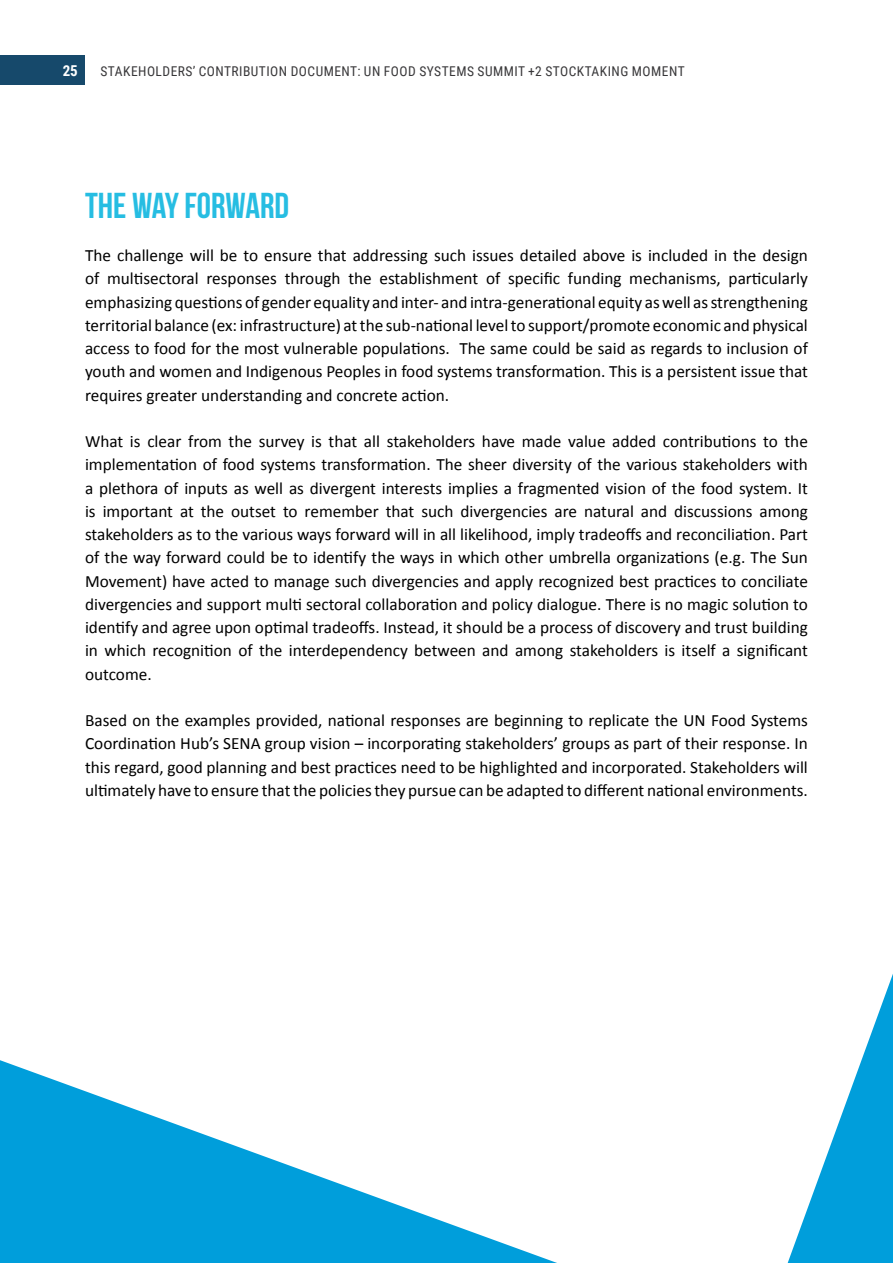
<style>
.page{position:relative;width:893px;height:1263px;background:#fff}
.page>*{position:absolute;margin:0;border:0;box-sizing:border-box;transform-origin:0 0}
.t1{font:700 36px "Bebas Neue";color:#26bde2}
.t2{font:17.25px/23.2px "Calibri";color:#000;text-align:justify}
.t3{font:700 15px "Roboto Condensed";color:#fff}
.t4{font:13.5px "Roboto Condensed";letter-spacing:.035em;color:#383739}
</style>
<div class="page">
<svg style="left:788px;top:974px;width:105px;height:289px"></svg>
<svg style="left:0;top:1060px;width:557px;height:203px"></svg>
<div style="left:0;top:55px;width:85px;height:30px;background:#16496b"></div>
<p class="t3" style="left:63px;top:60px;width:17px">25</p>
<p class="t4" style="left:101px;top:62px;width:586px">STAKEHOLDERS’ CONTRIBUTION DOCUMENT: UN FOOD SYSTEMS SUMMIT +2 STOCKTAKING MOMENT</p>
<h1 class="t1" style="left:85px;top:186px;width:206px">THE WAY FORWARD</h1>
<p class="t2" style="left:85px;top:243px;width:724px">The challenge will be to ensure that addressing such issues detailed above is included in the design of multisectoral responses through the establishment of specific funding mechanisms, particularly emphasizing questions of gender equality and inter- and intra-generational equity as well as strengthening territorial balance (ex: infrastructure) at the sub-national level to support/promote economic and physical access to food for the most vulnerable populations. The same could be said as regards to inclusion of youth and women and Indigenous Peoples in food systems transformation. This is a persistent issue that requires greater understanding and concrete action.</p>
<p class="t2" style="left:85px;top:429px;width:724px">What is clear from the survey is that all stakeholders have made value added contributions to the implementation of food systems transformation. The sheer diversity of the various stakeholders with a plethora of inputs as well as divergent interests implies a fragmented vision of the food system. It is important at the outset to remember that such divergencies are natural and discussions among stakeholders as to the various ways forward will in all likelihood, imply tradeoffs and reconciliation. Part of the way forward could be to identify the ways in which other umbrella organizations (e.g. The Sun Movement) have acted to manage such divergencies and apply recognized best practices to conciliate divergencies and support multi sectoral collaboration and policy dialogue. There is no magic solution to identify and agree upon optimal tradeoffs. Instead, it should be a process of discovery and trust building in which recognition of the interdependency between and among stakeholders is itself a significant outcome.</p>
<p class="t2" style="left:85px;top:708px;width:724px">Based on the examples provided, national responses are beginning to replicate the UN Food Systems Coordination Hub’s SENA group vision – incorporating stakeholders’ groups as part of their response. In this regard, good planning and best practices need to be highlighted and incorporated. Stakeholders will ultimately have to ensure that the policies they pursue can be adapted to different national environments.</p>
</div>
